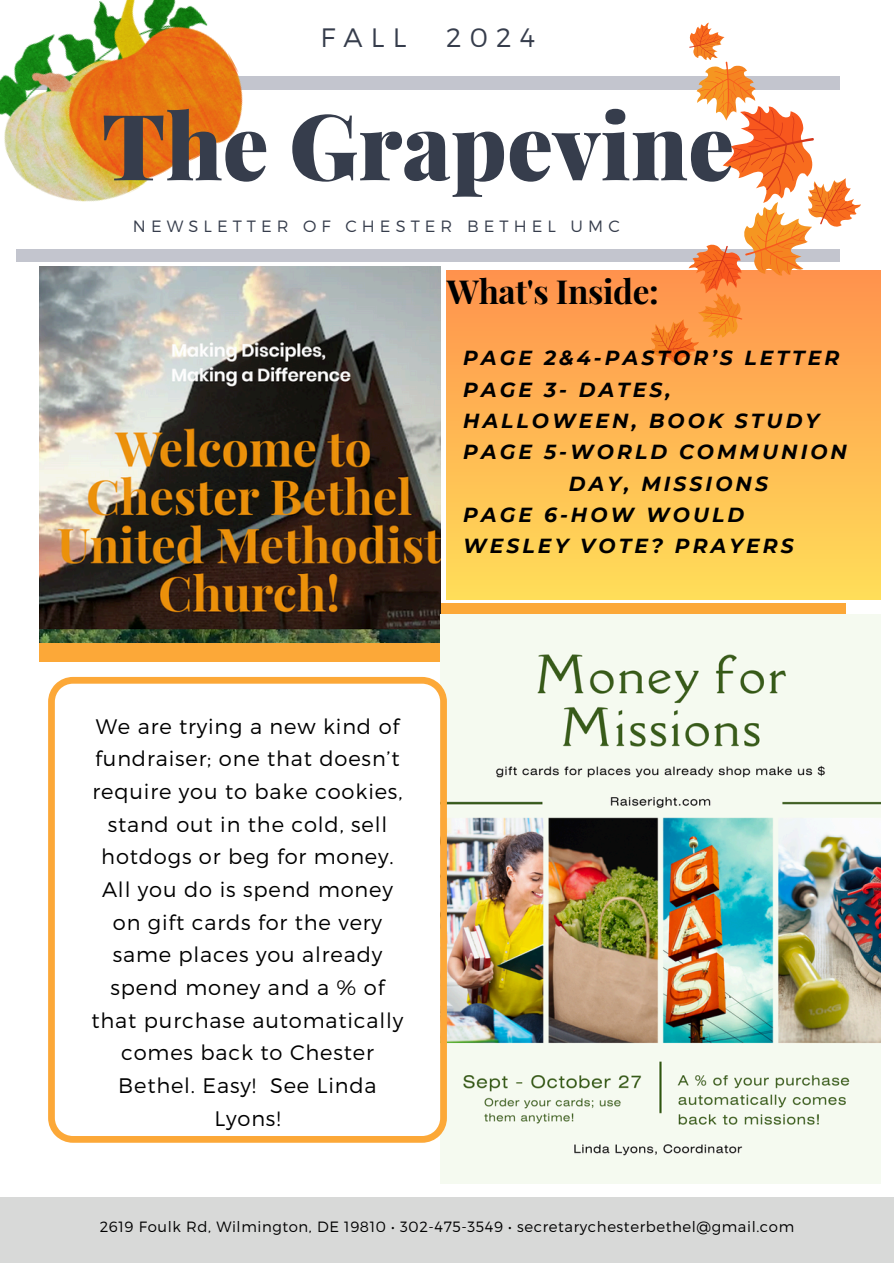
<style>
.page{position:relative;width:894px;height:1264px;background:#fff}
.page>*{position:absolute;margin:0;border:0;box-sizing:border-box;transform-origin:0 0}
.t1{font:900 91.5px "Playfair Display";color:#363d4c}
.t2{font:700 33.15px "Playfair Display";letter-spacing:-.01em;color:#000}
.t3{font:300 26.55px "Montserrat";letter-spacing:.31em;color:#363d4c}
.t4{font:300 21px/32.7px "Montserrat";letter-spacing:.04em;color:#000;text-align:center}
.t5{font:italic 700 20.25px "Montserrat";letter-spacing:.15em;color:#000}
.t6{font:300 16.35px "Montserrat";letter-spacing:.31em;color:#363d4c}
.t7{font:300 14.85px "Montserrat";letter-spacing:.04em;color:#000}
</style>
<div class="page">
<div style="left:16px;top:249px;width:823px;height:13px;background:#c3c5ce"></div>
<div style="left:16px;top:77px;width:823px;height:12px;background:#c3c5ce"></div>
<div style="left:0;top:1196px;width:893px;height:66px;background:#d8d9d8"></div>
<div style="left:447px;top:271px;width:432px;height:328px;background:linear-gradient(to bottom,#ff924d,#ffde59)"></div>
<div style="left:39px;top:603px;width:806px;height:59px;background:#fca838"></div>
<svg style="left:518px;top:270px;width:354px;height:109px;fill:#ffaa51"></svg>
<svg style="left:513px;top:22px;width:354px;height:349px"></svg>
<svg style="left:584px;top:56px;width:282px;height:284px"></svg>
<img style="left:40px;top:267px;width:400px;height:375px">
<img style="left:0;top:0;width:265px;height:202px">
<img style="left:440px;top:614px;width:440px;height:569px">
<svg style="left:48px;top:677px;width:398px;height:465px"></svg>
<p class="t3" style="left:320px;top:21px;width:88px">FALL</p>
<p class="t3" style="left:446px;top:21px;width:91px">2024</p>
<h6 class="t1" style="left:101px;top:81px;width:634px">The Grapevine</h6>
<p class="t6" style="left:133px;top:215px;width:488px">NEWSLETTER OF CHESTER BETHEL UMC</p>
<p class="t2" style="left:447px;top:267px;width:213px">What's Inside:</p>
<p class="t5" style="left:463px;top:346px;width:377px">PAGE 2&amp;4-PASTOR’S LETTER</p>
<p class="t5" style="left:463px;top:377px;width:209px">PAGE 3- DATES,</p>
<p class="t5" style="left:463px;top:408px;width:357px">HALLOWEEN, BOOK STUDY</p>
<p class="t5" style="left:463px;top:439px;width:385px">PAGE 5-WORLD COMMUNION</p>
<p class="t5" style="left:568px;top:471px;width:200px">DAY, MISSIONS</p>
<p class="t5" style="left:463px;top:502px;width:282px">PAGE 6-HOW WOULD</p>
<p class="t5" style="left:463px;top:533px;width:332px">WESLEY VOTE? PRAYERS</p>
<h4 class="t4" style="left:91px;top:709px;width:313px">We are trying a new kind of fundraiser; one that doesn’t require you to bake cookies, stand out in the cold, sell hotdogs or beg for money.<br>All you do is spend money on gift cards for the very same places you already spend money and a % of that purchase automatically comes back to Chester<br>Bethel. Easy! See Linda<br>Lyons!</h4>
<h2 class="t7" style="left:100px;top:1217px;width:695px">2619 Foulk Rd, Wilmington, DE 19810 • 302-475-3549 • secretarychesterbethel@gmail.com</h2>
</div>
